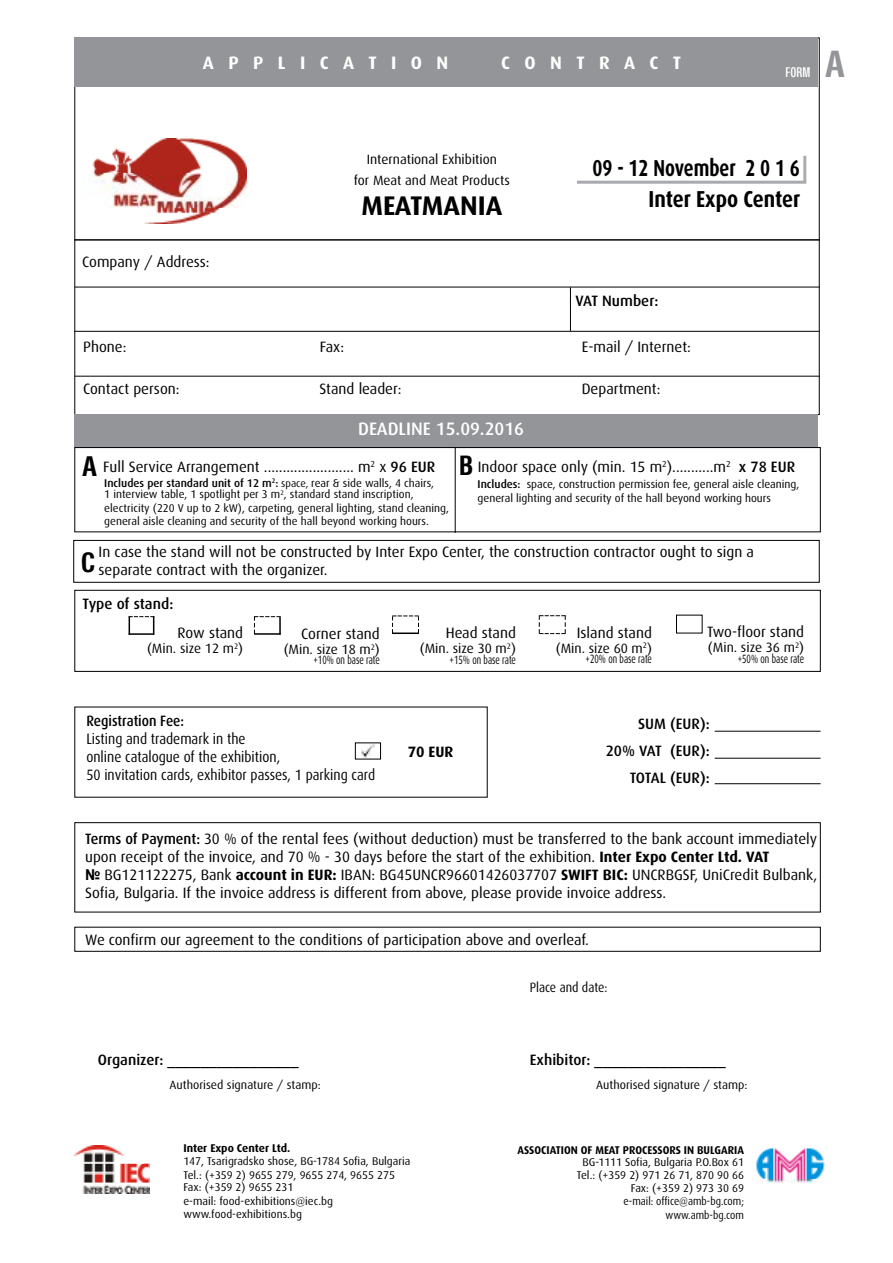
<style>
.page{position:relative;width:893px;height:1263px;background:#fff}
.page>*{position:absolute;margin:0;border:0;box-sizing:border-box;transform-origin:0 0}
.t1{font:700 36px "Hebar Cond";color:#939598}
.t2{font:700 27px "Hermes Bg";color:#000}
.t3{font:700 27px "Hebar Cond";color:#000}
.t4{font:700 23.1px "Hermes Bg";color:#000;scale:.77 1}
.t5{font:700 23.1px "Hermes Bg";color:#000;scale:.86 1}
.t6{font:700 18px "Hermes Bg";letter-spacing:.8em;color:#fff}
.t7{font:500 18px "Hermes Bg";color:#fff}
.t8{font:15px/18px "Hermes Bg";color:#000}
.t9{font:500 15px/27px "Hermes Bg";color:#000;text-align:right}
.t10{font:15px/18px "Hermes Bg";color:#000;scale:.9 1}
.t11{font:500 15px "Hermes Bg";color:#000;scale:.9 1}
.t12{font:700 15px "Hermes Bg";color:#000}
.t13{font:13.5px/21px "Hermes Bg";color:#000;text-align:center}
.t14{font:13.5px "Hermes Bg";color:#000;scale:.9 1}
.t15{font:700 13.5px "Hebar Double Cond";color:#fff}
.t16{font:12px "Hermes Bg";color:#000;scale:.7 1}
.t17{font:12px "Hermes Bg";color:#000}
.t18{font:11.25px/13.4px "Hermes Bg";color:#000}
.t19{font:700 11.25px "Hermes Bg";color:#000;scale:.96 1}
.t20{font:700 11.25px "Hermes Bg";color:#000}
.s1{font-weight:500}
.s2{font-size:10.5px}
.s3{font-weight:700}
.s4{font-family:"SP Ariel";font-weight:700}
</style>
<div class="page">
<div style="left:74px;top:38px;width:744px;height:49px;background:#939598"></div>
<div style="left:74px;top:239px;width:746px;height:176px;border:1px solid #000"></div>
<hr style="left:75px;top:287px;width:745px;height:1px;background:#000">
<hr style="left:75px;top:376px;width:745px;height:1px;background:#000">
<hr style="left:74px;top:331px;width:745px;height:1px;background:#000">
<hr style="left:570px;top:287px;width:1px;height:44px;background:#000">
<div style="left:74px;top:415px;width:744px;height:33px;background:#939598"></div>
<div style="left:74px;top:447px;width:747px;height:85px;border:1px solid #000"></div>
<hr style="left:455px;top:447px;width:1px;height:86px;background:#000">
<div style="left:74px;top:822px;width:747px;height:90px;border:1px solid #000"></div>
<div style="left:74px;top:927px;width:747px;height:25px;border:1px solid #000"></div>
<hr style="left:715px;top:731px;width:106px;height:1px;background:#000">
<hr style="left:715px;top:758px;width:106px;height:1px;background:#000">
<hr style="left:715px;top:783px;width:106px;height:1px;background:#000">
<div style="left:74px;top:590px;width:747px;height:82px;border:1px solid #000"></div>
<svg style="left:129px;top:616px;width:25px;height:19px"></svg>
<svg style="left:539px;top:615px;width:27px;height:19px"></svg>
<svg style="left:254px;top:616px;width:27px;height:19px"></svg>
<hr style="left:392px;top:632px;width:27px;height:2px;background:#000">
<svg style="left:392px;top:616px;width:27px;height:17px"></svg>
<div style="left:355px;top:742px;width:26px;height:17px;border:1px solid #000"></div>
<img style="left:361px;top:744px;width:14px;height:13px">
<img style="left:89px;top:139px;width:158px;height:84px">
<svg style="left:577px;top:156px;width:229px;height:27px"></svg>
<div style="left:566px;top:153px;width:237px;height:27px;background:#fff"></div>
<img style="left:756px;top:1148px;width:68px;height:34px">
<img style="left:74px;top:1146px;width:76px;height:47px">
<div style="left:73px;top:540px;width:747px;height:43px;border:1px solid #000"></div>
<p class="t6" style="left:203px;top:53px;width:247px">APPLICATION</p>
<p class="t6" style="left:501px;top:53px;width:181px">CONTRACT</p>
<p class="t15" style="left:786px;top:65px;width:26px">FORM</p>
<h1 class="t1" style="left:825px;top:45px;width:21px">A</h1>
<p class="t8" style="left:82px;top:253px;width:129px">Company / Address:</p>
<p class="t13" style="left:354px;top:149px;width:157px">International Exhibition<br>for Meat and Meat Products</p>
<h2 class="t2" style="left:361px;top:190px;width:142px">MEATMANIA</h2>
<h3 class="t5" style="left:648px;top:186px;width:178px">Inter Expo Center</h3>
<h3 class="t4" style="left:592px;top:155px;width:271px">09 - 12 November 2 0 1 6</h3>
<p class="t9" style="left:575px;top:287px;width:84px">VAT Number:</p>
<p class="t8" style="left:83px;top:338px;width:45px">Phone:</p>
<p class="t8" style="left:320px;top:338px;width:26px">Fax:</p>
<p class="t8" style="left:582px;top:338px;width:111px">E-mail / Internet:</p>
<p class="t8" style="left:83px;top:380px;width:98px">Contact person:</p>
<p class="t8" style="left:319px;top:380px;width:84px">Stand leader:</p>
<p class="t8" style="left:582px;top:380px;width:80px">Department:</p>
<p class="t7" style="left:358px;top:419px;width:167px">deadline 15.09.2016</p>
<h2 class="t3" style="left:82px;top:452px;width:16px">A</h2>
<h2 class="t3" style="left:459px;top:451px;width:16px">B</h2>
<p class="t8" style="left:478px;top:457px;width:319px">Indoor space only (min. 15 m<sup>2</sup>)...........m<sup>2</sup> <span class="s1">x 78 EUR</span></p>
<p class="t8" style="left:103px;top:458px;width:334px">Full Service Arrangement ........................ m<sup>2</sup> x <span class="s1">96 EUR</span></p>
<p class="t18" style="left:104px;top:478px;width:331px;line-height:11.2px"><span class="s1">Includes per standard unit of 12 m</span><sup>2</sup><span class="s1">:</span> <span class="s2">space,</span> rear &amp; side walls, 4 chairs,<br>1 interview table, 1 spotlight per 3 m<sup>2</sup>, standard stand inscription,</p>
<p class="t18" style="left:104px;top:501px;width:346px">electricity (220 V up to 2 kW), carpeting, general lighting, stand cleaning, general aisle cleaning and security of the hall beyond working hours.</p>
<p class="t18" style="left:478px;top:478px;width:323px"><span class="s1">Includes:</span> space, construction permission fee, general aisle cleaning, general lighting and security of the hall beyond working hours</p>
<p class="t8" style="left:81px;top:543px;width:675px;text-indent:18px">In case the stand will not be constructed by Inter Expo Center, the construction contractor ought to sign a<br><sup>C</sup> separate contract with the organizer.</p>
<p class="t9" style="left:82px;top:590px;width:92px">Type of stand:</p>
<p class="t8" style="left:178px;top:624px;width:67px">Row stand</p>
<p class="t13" style="left:147px;top:638px;width:98px">(Min. size 12 m<sup>2</sup>)</p>
<p class="t8" style="left:301px;top:625px;width:80px">Corner stand</p>
<p class="t13" style="left:284px;top:639px;width:98px">(Min. size 18 m<sup>2</sup>)</p>
<p class="t16" style="left:313px;top:654px;width:96px">+10% on base rate</p>
<p class="t8" style="left:446px;top:624px;width:72px">Head stand</p>
<p class="t13" style="left:420px;top:638px;width:98px">(Min. size 30 m<sup>2</sup>)</p>
<p class="t16" style="left:450px;top:653px;width:96px">+15% on base rate</p>
<p class="t8" style="left:577px;top:624px;width:77px">Island stand</p>
<p class="t13" style="left:556px;top:638px;width:98px">(Min. size 60 m<sup>2</sup>)</p>
<p class="t16" style="left:586px;top:652px;width:96px">+20% on base rate</p>
<p class="t8" style="left:707px;top:623px;width:99px">Two-floor stand</p>
<p class="t13" style="left:708px;top:637px;width:98px">(Min. size 36 m<sup>2</sup>)</p>
<p class="t16" style="left:738px;top:653px;width:96px">+50% on base rate</p>
<p class="t11" style="left:86px;top:713px;width:110px">Registration Fee:</p>
<p class="t10" style="left:86px;top:730px;width:322px">Listing and trademark in the<br>оnline catalogue of the exhibition,<br>50 invitation cards, exhibitor passes, 1 parking card</p>
<p class="t12" style="left:408px;top:743px;width:47px">70 EUR</p>
<p class="t9" style="left:606px;top:710px;width:105px">SUM (EUR):<br>20% VAT (EUR):<br>TOTAL (EUR):</p>
<p class="t8" style="left:85px;top:830px;width:734px"><span class="s1">Terms of Payment:</span> 30 % of the rental fees (without deduction) must be transferred to the bank account immediately upon receipt of the invoice, and 70 % - 30 days before the start of the exhibition. <span class="s3">Inter Expo Center Ltd. VAT<br></span><span class="s4">№</span> BG121122275, Bank <span class="s3">account in EUR:</span> IBAN: BG45UNCR96601426037707 <span class="s3">SWIFT Bic:</span> UNCRBGSF, UniCredit Bulbank, Sofia, Bulgaria. If the invoice address is different from above, please provide invoice address.</p>
<p class="t8" style="left:85px;top:931px;width:505px">We confirm our agreement to the conditions of participation above and overleaf.</p>
<p class="t14" style="left:530px;top:980px;width:88px">Place and date:</p>
<p class="t9" style="left:98px;top:1046px;width:202px">Organizer: ________________</p>
<p class="t9" style="left:530px;top:1046px;width:197px">exhibitor: ________________</p>
<p class="t17" style="left:170px;top:1078px;width:153px">Authorised signature / stamp:</p>
<p class="t17" style="left:596px;top:1078px;width:153px">Authorised signature / stamp:</p>
<p class="t20" style="left:183px;top:1142px;width:108px">Inter Expo Center Ltd.</p>
<p class="t18" style="left:183px;top:1154px;width:229px">147, Tsarigradsko shose, BG-1784 Sofia, Bulgaria Tel.: (+359 2) 9655 279, 9655 274, 9655 275<br>Fax: (+359 2) 9655 231<br>e-mail: food-exhibitions@iec.bg www.food-exhibitions.bg</p>
<p class="t19" style="left:518px;top:1143px;width:237px">ASSOCIATION OF MEAT PROCESSORS IN BULGARIA</p>
<p class="t18" style="left:577px;top:1156px;width:169px;text-align:right">BG-1111 Sofia, Bulgaria P.O.Box 61<br>Tel.: (+359 2) 971 26 71, 870 90 66<br>Fax: (+359 2) 973 30 69<br>e-mail: office@amb-bg.com; www.amb-bg.com</p>
</div>
